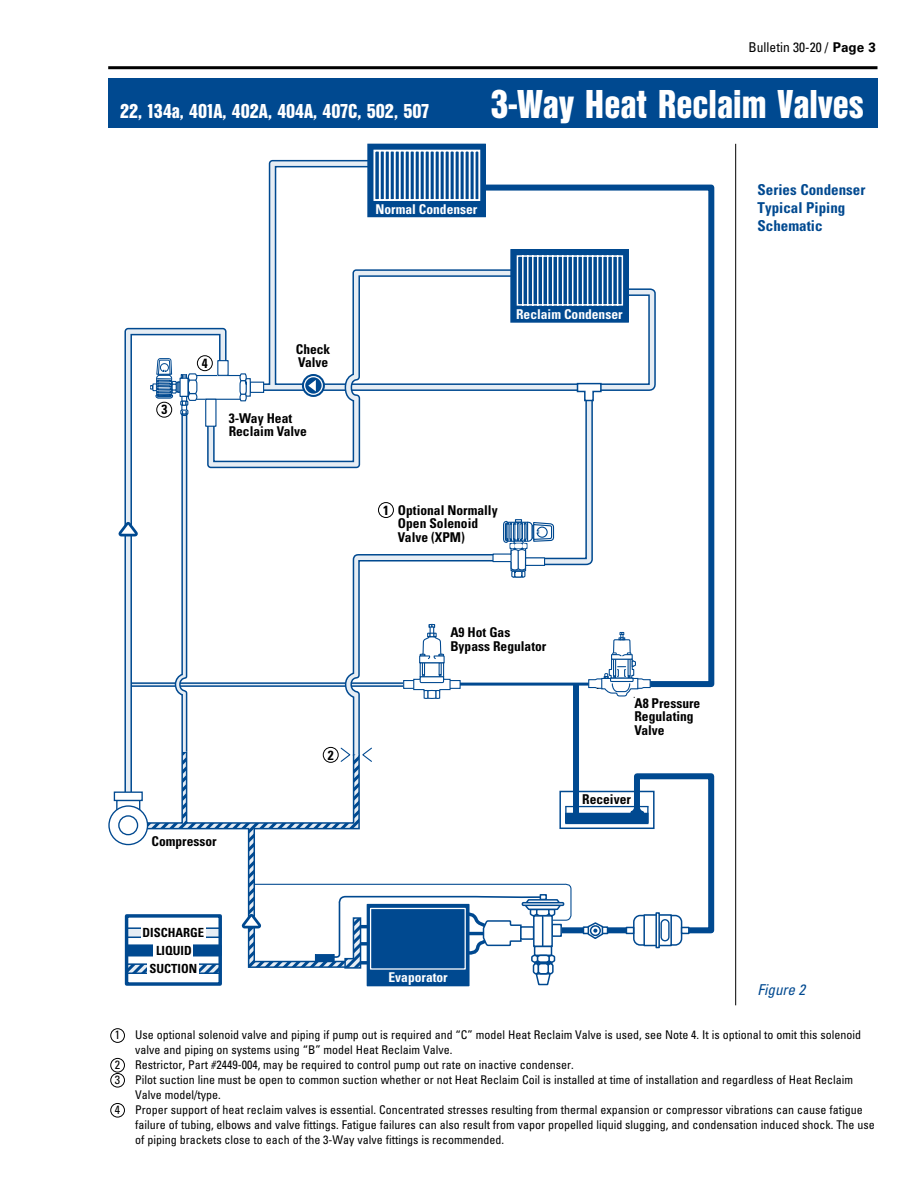
<style>
.page{position:relative;width:918px;height:1188px;background:#fff}
.page>*{position:absolute;margin:0;border:0;box-sizing:border-box;transform-origin:0 0}
.t1{font:42px "Nimbus San D Blac Cond";color:#fff}
.t2{font:21px "Nimbus San D Blac Cond";color:#fff}
.t3{font:700 condensed 15px/18px "Univers";color:#004990}
.t4{font:italic condensed 15px "Univers";color:#004990}
.t5{font:700 condensed 13.5px/13.5px "Univers";color:#000}
.t6{font:700 condensed 13.5px "Univers";color:#fff}
.t7{font:condensed 13.5px "Univers";color:#000}
.t8{font:700 condensed 13.35px "Univers";color:#000}
.t9{font:700 condensed 12.6px/18.6px "Univers";color:#000;text-align:center}
.t10{font:condensed 12px/15px "Univers";color:#000}
.s1{font-weight:700;font-stretch:normal}
</style>
<div class="page">
<svg style="left:124px;top:327px;width:82px;height:31px"></svg>
<svg style="left:657px;top:184px;width:57px;height:174px"></svg>
<svg style="left:268px;top:159px;width:389px;height:199px"></svg>
<svg style="left:206px;top:269px;width:314px;height:89px"></svg>
<div style="left:511px;top:250px;width:117px;height:72px;background:#004990"></div>
<div style="left:510px;top:249px;width:119px;height:74px;border:1px solid #004990"></div>
<div style="left:368px;top:144px;width:117px;height:73px;background:#004990"></div>
<div style="left:367px;top:144px;width:119px;height:73px;border:1px solid #004990"></div>
<svg style="left:373px;top:149px;width:108px;height:52px"></svg>
<svg style="left:109px;top:806px;width:39px;height:39px"></svg>
<div style="left:108px;top:805px;width:40px;height:40px;border:1px solid #004990;border-radius:50%"></div>
<svg style="left:516px;top:255px;width:108px;height:51px"></svg>
<div style="left:197px;top:355px;width:16px;height:16px;border:1px solid #000;border-radius:50%"></div>
<svg style="left:114px;top:358px;width:600px;height:628px"></svg>
<div style="left:127px;top:946px;width:93px;height:9px;background:#004990"></div>
<div style="left:125px;top:944px;width:97px;height:13px;border:3px solid #004990"></div>
<svg style="left:129px;top:966px;width:89px;height:5px"></svg>
<div style="left:126px;top:963px;width:95px;height:11px;border:2px solid #004990"></div>
<div style="left:126px;top:928px;width:95px;height:9px;background:#e6edf4"></div>
<div style="left:125px;top:927px;width:96px;height:11px;border:2px solid #004990"></div>
<div style="left:154px;top:944px;width:39px;height:13px;background:#fff"></div>
<div style="left:148px;top:962px;width:51px;height:14px;background:#fff"></div>
<div style="left:125px;top:914px;width:97px;height:72px;border:3px solid #004990"></div>
<div style="left:141px;top:926px;width:64px;height:15px;background:#fff"></div>
<div style="left:108px;top:78px;width:769px;height:50px;background:#004990"></div>
<hr style="left:108px;top:66px;width:770px;height:3px;background:#000">
<hr style="left:735px;top:144px;width:1px;height:861px;background:#000">
<div style="left:110px;top:1028px;width:15px;height:15px;border:1px solid #000;border-radius:50%"></div>
<div style="left:110px;top:1058px;width:15px;height:14px;border:1px solid #000;border-radius:50%"></div>
<div style="left:110px;top:1073px;width:15px;height:14px;border:1px solid #000;border-radius:50%"></div>
<div style="left:110px;top:1103px;width:15px;height:14px;border:1px solid #000;border-radius:50%"></div>
<h2 class="t2" style="left:120px;top:99px;width:310px">22, 134a, 401A, 402A, 404A, 407C, 502, 507</h2>
<p class="t7" style="left:749px;top:39px;width:129px">Bulletin 30-20 / <span class="s1">Page 3</span></p>
<h1 class="t1" style="left:491px;top:80px;width:375px">3-Way Heat Reclaim Valves</h1>
<p class="t6" style="left:375px;top:201px;width:103px">Normal Condenser</p>
<p class="t3" style="left:758px;top:181px;width:109px">Series Condenser<br>Typical Piping<br>Schematic</p>
<p class="t8" style="left:162px;top:401px;width:7px">3</p>
<p class="t8" style="left:202px;top:355px;width:7px">4</p>
<p class="t5" style="left:296px;top:342px;width:36px">Check<br>Valve</p>
<p class="t5" style="left:229px;top:411px;width:80px">3-Way Heat<br>Reclaim Valve</p>
<p class="t6" style="left:516px;top:306px;width:108px">Reclaim Condenser</p>
<p class="t5" style="left:152px;top:834px;width:67px">Compressor</p>
<p class="t9" style="left:143px;top:923px;width:63px">DISCHARGE</p>
<p class="t9" style="left:150px;top:941px;width:49px">LIQUID<br>SUCTION</p>
<p class="t8" style="left:328px;top:747px;width:7px">2</p>
<p class="t8" style="left:383px;top:502px;width:7px">1</p>
<p class="t5" style="left:398px;top:503px;width:101px">Optional Normally<br>Open Solenoid<br>Valve (XPM)</p>
<p class="t5" style="left:450px;top:625px;width:97px">A9 Hot Gas<br>Bypass Regulator</p>
<p class="t5" style="left:634px;top:696px;width:67px">A8 Pressure<br>Regulating<br>Valve</p>
<p class="t5" style="left:582px;top:792px;width:50px">Receiver</p>
<p class="t6" style="left:389px;top:969px;width:61px">Evaporator</p>
<p class="t4" style="left:758px;top:980px;width:49px">Fig-ure 2</p>
<p class="t10" style="left:115px;top:1028px;width:7px">1</p>
<p class="t10" style="left:135px;top:1028px;width:727px">Use optional solenoid valve and piping if pump out is required and “C” model Heat Reclaim Valve is used, see Note 4. It is optional to omit this solenoid valve and piping on systems using “B” model Heat Reclaim Valve.</p>
<p class="t10" style="left:115px;top:1058px;width:7px">2</p>
<p class="t10" style="left:135px;top:1058px;width:440px">Restrictor, Part #2449-004, may be required to control pump out rate on inactive condenser.</p>
<p class="t10" style="left:115px;top:1073px;width:7px">3</p>
<p class="t10" style="left:135px;top:1073px;width:719px">Pilot suction line must be open to common suction whether or not Heat Reclaim Coil is installed at time of installation and regardless of Heat Reclaim<br>Valve model/type.</p>
<p class="t10" style="left:115px;top:1103px;width:7px">4</p>
<p class="t10" style="left:135px;top:1103px;width:741px">Proper support of heat reclaim valves is essential. Concentrated stresses resulting from thermal expansion or compressor vibrations can cause fatigue failure of tubing, elbows and valve fittings. Fatigue failures can also result from vapor propelled liquid slugging, and condensation induced shock. The use of piping brackets close to each of the 3-Way valve fittings is recommended.</p>
</div>
